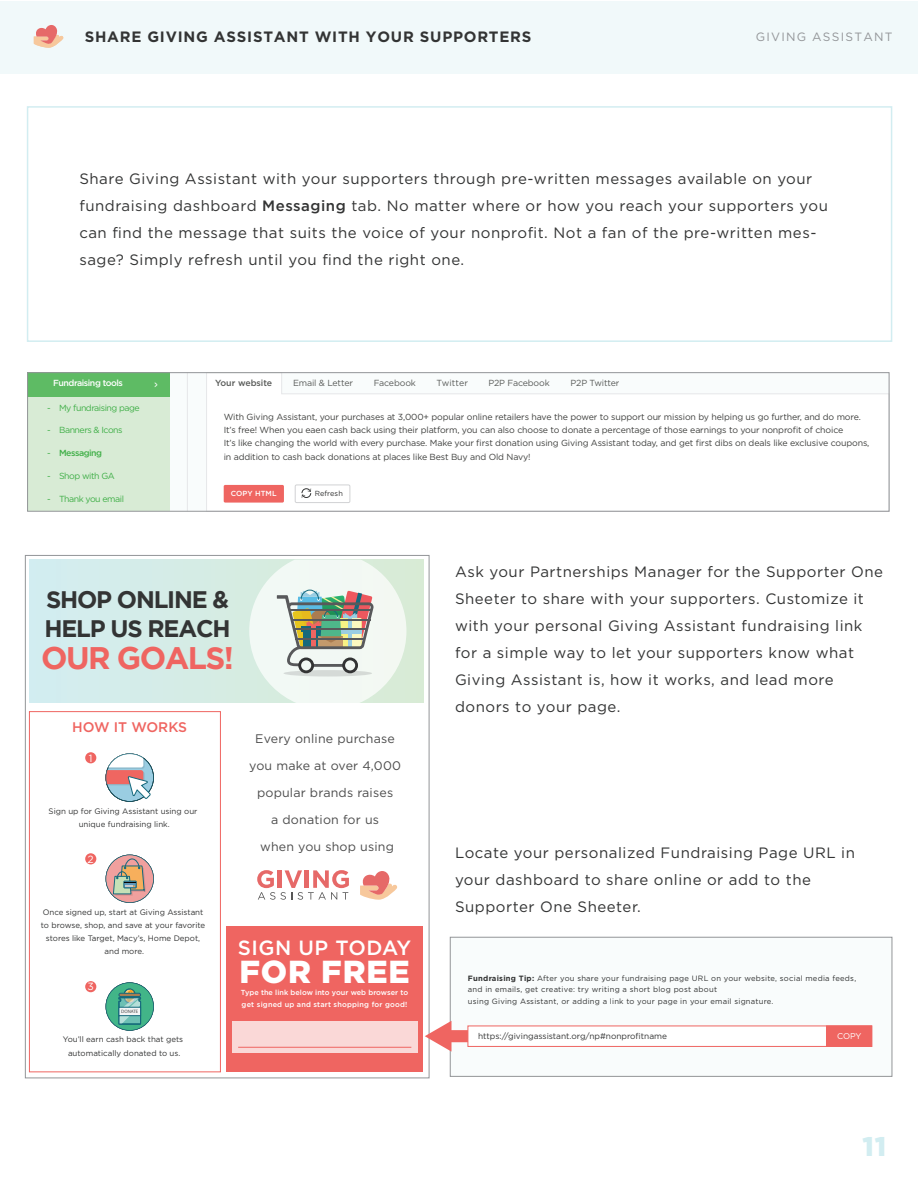
<style>
.page{position:relative;width:918px;height:1188px;background:#fff}
.page>*{position:absolute;margin:0;border:0;box-sizing:border-box;transform-origin:0 0}
.t1{font:900 31.8px "Gotham";letter-spacing:.025em;color:#fff}
.t2{font:700 31.2px "Gotham";letter-spacing:-.05em;color:#ef6561}
.t3{font:900 27px "Gotham";color:#d2edf1}
.t4{font:700 23.85px/28.7px "Gotham";letter-spacing:-.05em;color:#333434}
.t5{font:500 20.55px "Gotham";letter-spacing:.025em;color:#fff}
.t6{font:15px/27px "Gotham";letter-spacing:.035em;color:#333434}
.t7{font:700 15px "Gotham";letter-spacing:.05em;color:#333434}
.t8{font:500 13.95px "Gotham";color:#ef6561}
.t9{font:12.45px/27px "Gotham";letter-spacing:.015em;color:#4d4d4d;text-align:center}
.t10{font:12px "Gotham";letter-spacing:.1em;color:#939598}
.t11{font:10.35px "Gotham";color:#fff}
.t12{font:500 9.15px "Gotham";color:#fff;scale:.54 1}
.t13{font:8.85px/13.2px "Gotham";letter-spacing:-.015em;color:#40413f}
.t14{font:8.85px "Gotham";letter-spacing:-.05em;color:#40af48}
.t15{font:8.85px "Gotham";letter-spacing:-.015em;color:#595b59}
.t16{font:500 8.85px "Gotham";letter-spacing:-.05em;color:#fff}
.t17{font:500 8.85px "Gotham";color:#595b59}
.t18{font:500 8.85px "Gotham";letter-spacing:-.05em;color:#40af48}
.t19{font:8.85px "Gotham";letter-spacing:.01em;color:#595b59}
.t20{font:8.4px "Gotham";color:#333434}
.t21{font:8.4px "Gotham";color:#fff}
.t22{font:7.95px/13.2px "Gotham";color:#333434;text-align:center}
.t23{font:7.65px/11.4px "Gotham";letter-spacing:.03em;color:#333434}
.t24{font:500 7.35px/12px "Gotham";letter-spacing:.01em;color:#fff}
.t25{font:7.35px "Gotham";letter-spacing:.01em;color:#333434}
.t26{font:4.8px "Myriad Pro";color:#4d4d4d}
.s1{font-weight:500}
.s2{font-weight:400}
.s3{font-weight:700}
</style>
<div class="page">
<div style="left:0;top:1px;width:918px;height:72px;background:#f1f9fa"></div>
<svg style="left:34px;top:25px;width:29px;height:23px"></svg>
<div style="left:28px;top:373px;width:861px;height:138px;background:#f9fcfc"></div>
<div style="left:28px;top:372px;width:142px;height:139px;background:#d8ebd5"></div>
<div style="left:28px;top:373px;width:142px;height:24px;background:#5ebb64"></div>
<hr style="left:187px;top:372px;width:1px;height:139px;background:#e6e7e9">
<svg style="left:206px;top:372px;width:684px;height:140px"></svg>
<div style="left:27px;top:372px;width:862px;height:140px;border:1px solid #939598"></div>
<div style="left:224px;top:485px;width:60px;height:18px;background:#ef6561;border-radius:2px"></div>
<div style="left:295px;top:485px;width:55px;height:18px;background:#fff"></div>
<div style="left:295px;top:485px;width:55px;height:18px;border:1px solid #d1d2d4"></div>
<svg style="left:301px;top:488px;width:10px;height:10px"></svg>
<div style="left:450px;top:937px;width:442px;height:140px;background:#f9fcfc;border:1px solid #939598"></div>
<div style="left:468px;top:1026px;width:404px;height:21px;background:#fff;border:1px solid #ef6561"></div>
<div style="left:826px;top:1026px;width:46px;height:21px;background:#ef6561"></div>
<div style="left:27px;top:106px;width:865px;height:236px;border:2px solid #d2edf1"></div>
<svg style="left:425px;top:1021px;width:43px;height:31px"></svg>
<svg style="left:29px;top:559px;width:394px;height:144px;background:#d4ece7"></svg>
<svg style="left:257px;top:870px;width:92px;height:30px"></svg>
<svg style="left:360px;top:871px;width:37px;height:29px"></svg>
<div style="left:226px;top:927px;width:197px;height:145px;background:#ef6561"></div>
<div style="left:232px;top:1021px;width:186px;height:32px;background:#fad8d7"></div>
<svg style="left:106px;top:753px;width:48px;height:49px"></svg>
<div style="left:85px;top:752px;width:11px;height:11px;background:#ef6561;border-radius:50%"></div>
<svg style="left:106px;top:855px;width:48px;height:48px"></svg>
<div style="left:85px;top:853px;width:11px;height:11px;background:#ef6561;border-radius:50%"></div>
<svg style="left:106px;top:982px;width:48px;height:49px"></svg>
<div style="left:119px;top:993px;width:22px;height:4px;border:1px solid #15697c;border-radius:2px"></div>
<div style="left:119px;top:1007px;width:22px;height:9px;background:#f4f5f6;border:1px solid #15697c"></div>
<div style="left:85px;top:981px;width:11px;height:11px;background:#ef6561;border-radius:50%"></div>
<div style="left:29px;top:711px;width:192px;height:361px;border:1px solid #ef6561"></div>
<hr style="left:238px;top:1047px;width:173px;height:1px;background:#ef6561">
<svg style="left:249px;top:560px;width:157px;height:143px"></svg>
<hr style="left:313px;top:664px;width:31px;height:3px;background:#58595b">
<hr style="left:289px;top:610px;width:82px;height:1px;background:#58595b">
<hr style="left:291px;top:619px;width:79px;height:2px;background:#58595b">
<hr style="left:294px;top:629px;width:73px;height:1px;background:#58595b">
<hr style="left:295px;top:638px;width:70px;height:1px;background:#58595b">
<div style="left:298px;top:658px;width:16px;height:15px;border:3px solid #333434;border-radius:50%"></div>
<div style="left:342px;top:658px;width:16px;height:15px;border:3px solid #333434;border-radius:50%"></div>
<p class="t7" style="left:85px;top:28px;width:448px">SHARE GIVING ASSISTANT WITH YOUR SUPPORTERS</p>
<p class="t10" style="left:756px;top:30px;width:138px">GIVING ASSISTANT</p>
<p class="t6" style="left:79px;top:164px;width:750px">Share Giving Assistant with your supporters through pre-written messages available on your fundraising dashboard <span class="s1">Messaging</span> tab. No matter where or how you reach your supporters you can find the message that suits the voice of your nonprofit. Not a fan of the pre-written mes&shy;sage? Simply refresh until you find the right one.</p>
<p class="t16" style="left:53px;top:378px;width:71px">Fundraising tools</p>
<p class="t14" style="left:47px;top:402px;width:94px">- My fundraising page</p>
<p class="t14" style="left:47px;top:425px;width:77px">- Banners &amp; Icons</p>
<p class="t14" style="left:47px;top:470px;width:69px">- Shop with GA</p>
<p class="t14" style="left:47px;top:493px;width:78px">- Thank you email</p>
<p class="t18" style="left:47px;top:447px;width:56px"><span class="s2">-</span> Messaging</p>
<p class="t12" style="left:154px;top:379px;width:7px">&gt;</p>
<p class="t17" style="left:215px;top:378px;width:59px">Your website</p>
<p class="t15" style="left:293px;top:378px;width:61px">Email &amp; Letter</p>
<p class="t15" style="left:374px;top:378px;width:44px">Facebook</p>
<p class="t19" style="left:437px;top:378px;width:33px">Twitter</p>
<p class="t15" style="left:488px;top:378px;width:63px">P2P Facebook</p>
<p class="t15" style="left:570px;top:378px;width:51px">P2P Twitter</p>
<p class="t13" style="left:224px;top:410px;width:647px">With Giving Assistant, your purchases at 3,000+ popular online retailers have the power to support our mission by helping us go further, and do more.<br>It’s free! When you eaen cash back using their platform, you can also choose to donate a percentage of those earnings to your nonprofit of choice<br>It’s like changing the world with every purchase. Make your first donation using Giving Assistant today, and get first dibs on deals like exclusive coupons, in addition to cash back donations at places like Best Buy and Old Navy!</p>
<p class="t24" style="left:231px;top:488px;width:47px">COPY HTML</p>
<p class="t25" style="left:315px;top:489px;width:30px">Refresh</p>
<h3 class="t4" style="left:45px;top:585px;width:188px">SHOP ONLINE &amp;<br>HELP US REACH</h3>
<h2 class="t2" style="left:41px;top:640px;width:194px">OUR GOALS!</h2>
<p class="t8" style="left:72px;top:718px;width:117px">HOW IT WORKS</p>
<p class="t11" style="left:89px;top:751px;width:5px">1</p>
<p class="t22" style="left:49px;top:805px;width:150px">Sign up for Giving Assistant using our unique fundraising link.</p>
<p class="t11" style="left:88px;top:852px;width:8px">2</p>
<p class="t9" style="left:249px;top:725px;width:153px">Every online purchase you make at over 4,000 popular brands raises<br>a donation for us<br>when you shop using</p>
<p class="t22" style="left:41px;top:905px;width:166px">Once signed up, start at Giving Assistant to browse, shop, and save at your favorite stores like Target, Macy’s, Home Depot, and more.</p>
<p class="t11" style="left:88px;top:980px;width:8px">3</p>
<p class="t26" style="left:121px;top:1009px;width:18px">DONATE</p>
<p class="t22" style="left:63px;top:1033px;width:122px">You’ll earn cash back that gets automatically donated to us.</p>
<h3 class="t5" style="left:238px;top:935px;width:175px">SIGN UP TODAY</h3>
<h1 class="t1" style="left:239px;top:950px;width:172px">FOR FREE</h1>
<p class="t24" style="left:241px;top:986px;width:169px">Type the link below into your web browser to get signed up and start shopping for good!</p>
<p class="t6" style="left:455px;top:558px;width:430px">Ask your Partnerships Manager for the Supporter One Sheeter to share with your supporters. Customize it with your personal Giving Assistant fundraising link for a simple way to let your supporters know what Giving Assistant is, how it works, and lead more donors to your page.</p>
<p class="t6" style="left:455px;top:839px;width:401px">Locate your personalized Fundraising Page URL in your dashboard to share online or add to the<br>Supporter One Sheeter.</p>
<p class="t23" style="left:468px;top:973px;width:390px"><span class="s3">Fundraising Tip:</span> After you share your fundraising page URL on your website, social media feeds, and in emails, get creative: try writing a short blog post about<br>using Giving Assistant, or adding a link to your page in your email signature.</p>
<p class="t20" style="left:478px;top:1030px;width:190px">https://givingassistant.org/np#nonprofitname</p>
<p class="t21" style="left:837px;top:1030px;width:26px">COPY</p>
<h3 class="t3" style="left:863px;top:1128px;width:25px">11</h3>
</div>
